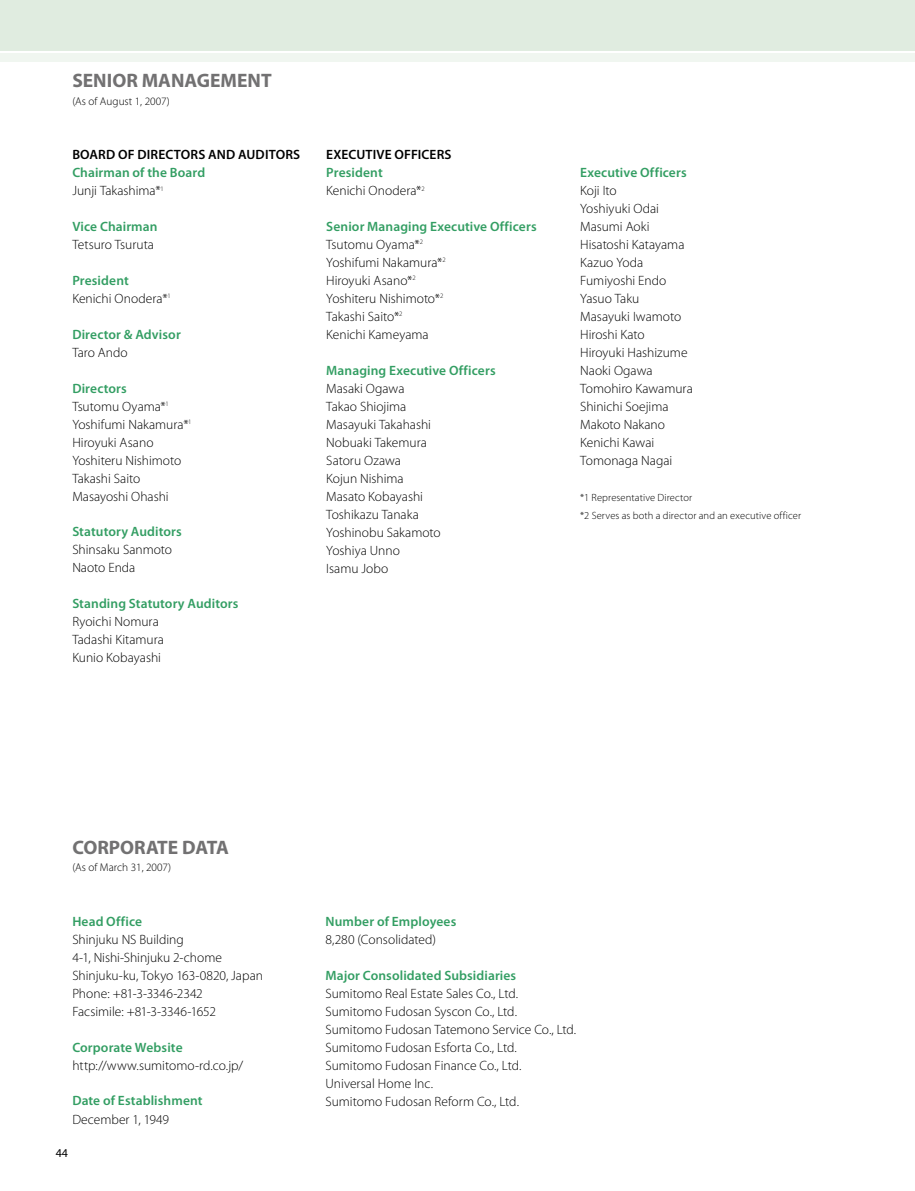
<style>
.page{position:relative;width:915px;height:1191px;background:#fff}
.page>*{position:absolute;margin:0;border:0;box-sizing:border-box;transform-origin:0 0}
.t1{font:700 19.5px "Myriad Pro";color:#727172}
.t2{font:300 13.5px/18px "Myriad Pro";color:#000}
.t3{font:600 13.5px/18px "Myriad Pro";letter-spacing:.01em;color:#339e63}
.t4{font:600 13.5px "Myriad Pro";letter-spacing:.01em;color:#000}
.t5{font:12px "Myriad Pro";color:#000}
.t6{font:300 11.25px "Myriad Pro";color:#000}
.t7{font:300 10.5px/18px "Myriad Pro";letter-spacing:.01em;color:#000}
.s1{font-weight:300;color:#000}
.s2{font-weight:600;color:#339e63}
</style>
<div class="page">
<div style="left:0;top:0;width:914px;height:51px;background:#e0ece0"></div>
<div style="left:0;top:53px;width:914px;height:9px;background:#f0f6f0"></div>
<hr style="left:914px;top:0;width:1px;height:51px;background:#e0ece0">
<h1 class="t1" style="left:72px;top:68px;width:201px">SENIOR MANAGEMENT</h1>
<p class="t6" style="left:72px;top:94px;width:99px">(As of August 1, 2007)</p>
<p class="t4" style="left:72px;top:146px;width:229px">BOARD OF DIRECTORS AND AUDITORS</p>
<p class="t3" style="left:72px;top:163px;width:134px">Chairman of the Board<br><span class="s1">Junji Takashima*</span><sup>1</sup></p>
<p class="t3" style="left:72px;top:217px;width:87px">Vice Chairman</p>
<p class="t2" style="left:72px;top:235px;width:83px">Tetsuro Tsuruta</p>
<p class="t2" style="left:72px;top:271px;width:100px"><span class="s2">President<br></span>Kenichi Onodera*<sup>1</sup></p>
<p class="t3" style="left:72px;top:325px;width:110px">Director &amp; Advisor</p>
<p class="t2" style="left:72px;top:343px;width:57px">Taro Ando</p>
<p class="t2" style="left:72px;top:379px;width:121px"><span class="s2">Directors<br></span>Tsutomu Oyama*<sup>1<br></sup>Yoshifumi Nakamura*<sup>1<br></sup>Hiroyuki Asano<br>Yoshiteru Nishimoto<br>Takashi Saito<br>Masayoshi Ohashi</p>
<p class="t3" style="left:72px;top:522px;width:111px">Statutory Auditors</p>
<p class="t2" style="left:72px;top:541px;width:101px">Shinsaku Sanmoto<br>Naoto Enda</p>
<p class="t3" style="left:72px;top:594px;width:168px">Standing Statutory Auditors</p>
<p class="t2" style="left:72px;top:612px;width:93px">Ryoichi Nomura<br>Tadashi Kitamura<br>Kunio Kobayashi</p>
<p class="t4" style="left:326px;top:146px;width:24px">Executive</p>
<p class="t4" style="left:394px;top:146px;width:18px">Officers</p>
<p class="t2" style="left:326px;top:163px;width:100px"><span class="s2">President<br></span>Kenichi Onodera*<sup>2</sup></p>
<p class="t2" style="left:326px;top:217px;width:212px"><span class="s2">Senior Managing Executive Officers<br></span>Tsutomu Oyama*<sup>2<br></sup>Yoshifumi Nakamura*<sup>2<br></sup>Hiroyuki Asano*<sup>2<br></sup>Yoshiteru Nishimoto*<sup>2<br></sup>Takashi Saito*<sup>2<br></sup>Kenichi Kameyama</p>
<p class="t3" style="left:326px;top:361px;width:171px">Managing Executive Officers</p>
<p class="t2" style="left:326px;top:379px;width:116px">Masaki Ogawa<br>Takao Shiojima<br>Masayuki Takahashi<br>Nobuaki Takemura<br>Satoru Ozawa<br>Kojun Nishima<br>Masato Kobayashi<br>Toshikazu Tanaka<br>Yoshinobu Sakamoto<br>Yoshiya Unno<br>Isamu Jobo</p>
<p class="t3" style="left:580px;top:163px;width:108px">Executive Officers</p>
<p class="t2" style="left:580px;top:181px;width:114px">Koji Ito<br>Yoshiyuki Odai<br>Masumi Aoki<br>Hisatoshi Katayama<br>Kazuo Yoda<br>Fumiyoshi Endo<br>Yasuo Taku<br>Masayuki Iwamoto<br>Hiroshi Kato<br>Hiroyuki Hashizume<br>Naoki Ogawa<br>Tomohiro Kawamura<br>Shinichi Soejima<br>Makoto Nakano<br>Kenichi Kawai<br>Tomonaga Nagai</p>
<p class="t7" style="left:580px;top:488px;width:222px">*1 Representative Director<br>*2 Serves as both a director and an executive officer</p>
<h1 class="t1" style="left:72px;top:834px;width:158px">CORPORATE DATA</h1>
<p class="t6" style="left:72px;top:861px;width:100px">(As of March 31, 2007)</p>
<p class="t3" style="left:72px;top:911px;width:71px">Head Office</p>
<p class="t2" style="left:72px;top:930px;width:192px">Shinjuku NS Building<br>4-1, Nishi-Shinjuku 2-chome<br>Shinjuku-ku, Tokyo 163-0820, Japan<br>Phone: +81-3-3346-2342<br>Facsimile: +81-3-3346-1652</p>
<p class="t3" style="left:72px;top:1037px;width:112px">Corporate Website</p>
<p class="t2" style="left:72px;top:1056px;width:172px">http://www.sumitomo-rd.co.jp/</p>
<p class="t3" style="left:72px;top:1091px;width:132px">Date of Establishment</p>
<p class="t2" style="left:72px;top:1109px;width:98px">December 1, 1949</p>
<p class="t5" style="left:56px;top:1146px;width:14px">44</p>
<p class="t3" style="left:325px;top:911px;width:132px">Number of Employees</p>
<p class="t2" style="left:325px;top:930px;width:112px">8,280 (Consolidated)</p>
<p class="t3" style="left:325px;top:965px;width:192px">Major Consolidated Subsidiaries</p>
<p class="t2" style="left:325px;top:984px;width:252px">Sumitomo Real Estate Sales Co., Ltd.<br>Sumitomo Fudosan Syscon Co., Ltd.<br>Sumitomo Fudosan Tatemono Service Co., Ltd.<br>Sumitomo Fudosan Esforta Co., Ltd.<br>Sumitomo Fudosan Finance Co., Ltd.<br>Universal Home Inc.<br>Sumitomo Fudosan Reform Co., Ltd.</p>
</div>
